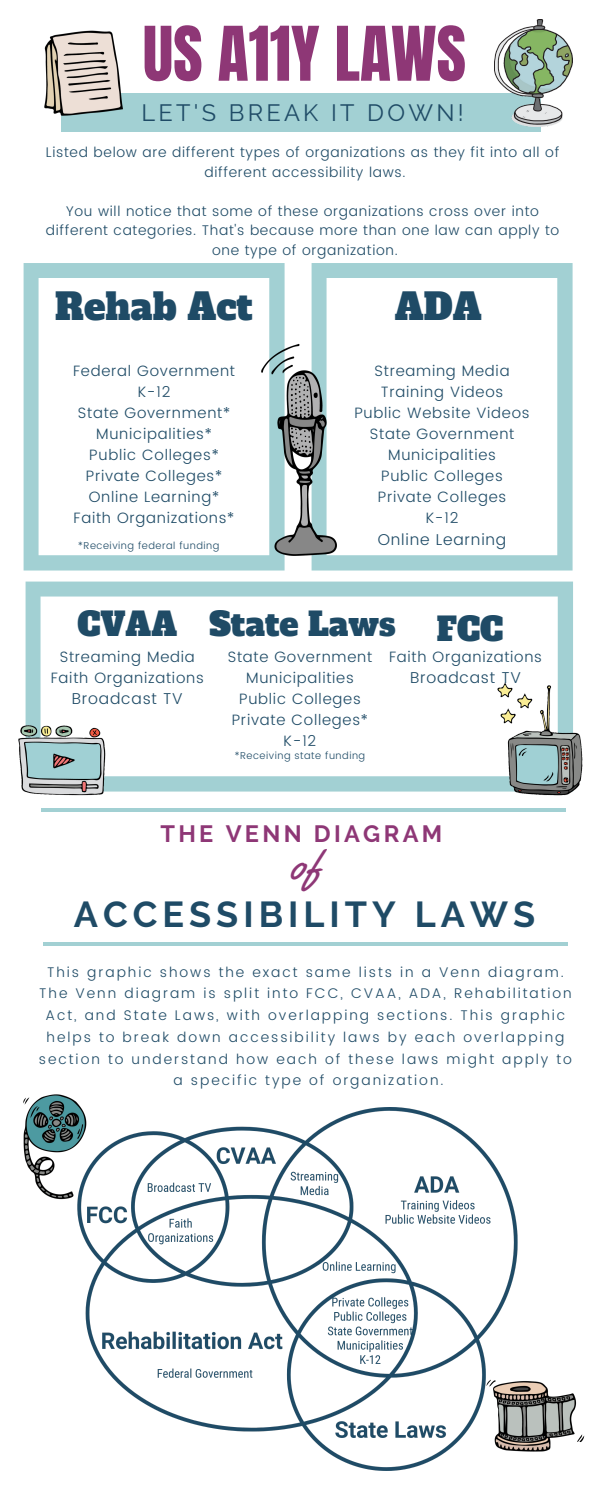
<style>
.page{position:relative;width:600px;height:1500px;background:#fff}
.page>*{position:absolute;margin:0;border:0;box-sizing:border-box;transform-origin:0 0}
.t1{font:64px "Anton";color:#8e3776}
.t2{font:41.3px "Yellowtail";color:#8e3776}
.t3{font:700 36px "Raleway";letter-spacing:.14em;color:#1f4b66}
.t4{font:36px "Alfa Slab One";color:#1f4b66}
.t5{font:32px "Alfa Slab One";color:#1f4b66}
.t6{font:23.6px "Raleway";letter-spacing:.14em;color:#1f4b66}
.t7{font:700 23.6px "Raleway";letter-spacing:.14em;color:#8e3776}
.t8{font:300 15.7px "Poppins";letter-spacing:.05em;color:#1f4b66}
.t9{font:300 15px/21px "Poppins";letter-spacing:.05em;color:#1f4b66;text-align:center}
.t10{font:300 14px/21.8px "Poppins";letter-spacing:.14em;color:#1f4b66;text-align:center}
.t11{font:300 14px/19.5px "Poppins";letter-spacing:.05em;color:#1f4b66;text-align:center}
.t12{font:300 10px "Poppins";letter-spacing:.05em;color:#1f4b66}
</style>
<div class="page">
<svg style="left:24px;top:263px;width:261px;height:308px"></svg>
<svg style="left:312px;top:263px;width:261px;height:308px"></svg>
<div style="left:61px;top:93px;width:480px;height:38px;background:#a2d0d3"></div>
<hr style="left:42px;top:808px;width:524px;height:4px;background:#a2d0d3">
<hr style="left:43px;top:942px;width:524px;height:4px;background:#a2d0d3">
<svg style="left:26px;top:582px;width:547px;height:210px"></svg>
<img style="left:18px;top:723px;width:91px;height:73px">
<img style="left:526px;top:1381px;width:59px;height:71px">
<img style="left:23px;top:1094px;width:58px;height:106px">
<img style="left:248px;top:336px;width:93px;height:235px">
<img style="left:492px;top:679px;width:91px;height:117px">
<img style="left:495px;top:19px;width:78px;height:108px">
<img style="left:44px;top:30px;width:79px;height:86px">
<img style="left:73px;top:1108px;width:453px;height:363px">
<h1 class="t1" style="left:143px;top:8px;width:325px">US A11Y LAWS</h1>
<h3 class="t6" style="left:141px;top:98px;width:324px">LET'S BREAK IT DOWN!</h3>
<p class="t11" style="left:46px;top:143px;width:515px">Listed below are different types of organizations as they fit into all of different accessibility laws.</p>
<p class="t11" style="left:46px;top:201px;width:515px">You will notice that some of these organizations cross over into different categories. That's because more than one law can apply to one type of organization.</p>
<h3 class="t4" style="left:395px;top:283px;width:88px">ADA</h3>
<h3 class="t4" style="left:55px;top:283px;width:199px">Rehab Act</h3>
<p class="t9" style="left:73px;top:360px;width:163px">Federal Government<br>K-12<br>State Government*<br>Municipalities*<br>Public Colleges*<br>Private Colleges*<br>Online Learning*<br>Faith Organizations*</p>
<p class="t12" style="left:78px;top:539px;width:143px">*Receiving federal funding</p>
<p class="t9" style="left:354px;top:360px;width:177px">Streaming Media<br>Training Videos<br>Public Website Videos<br>State Government<br>Municipalities<br>Public Colleges<br>Private Colleges<br>K-12</p>
<p class="t8" style="left:378px;top:530px;width:130px">Online Learning</p>
<h3 class="t5" style="left:77px;top:603px;width:101px">CVAA</h3>
<p class="t9" style="left:51px;top:646px;width:154px">Streaming Media<br>Faith Organizations</p>
<p class="t8" style="left:72px;top:690px;width:113px">Broadcast TV</p>
<h3 class="t5" style="left:209px;top:603px;width:188px">State Laws</h3>
<p class="t9" style="left:389px;top:646px;width:154px">Faith Organizations</p>
<p class="t8" style="left:410px;top:669px;width:113px">Broadcast TV</p>
<h3 class="t5" style="left:437px;top:608px;width:68px">FCC</h3>
<p class="t9" style="left:228px;top:646px;width:146px">State Government<br>Municipalities<br>Public Colleges<br>Private Colleges*<br>K-12</p>
<p class="t12" style="left:235px;top:749px;width:132px">*Receiving state funding</p>
<h3 class="t7" style="left:161px;top:820px;width:283px">THE VENN DIAGRAM</h3>
<h2 class="t2" style="left:291px;top:839px;width:33px">of</h2>
<h3 class="t3" style="left:74px;top:893px;width:463px">ACCESSIBILITY LAWS</h3>
<p class="t10" style="left:39px;top:961px;width:535px">This graphic shows the exact same lists in a Venn diagram.<br>The Venn diagram is split into FCC, CVAA, ADA, Rehabilitation Act, and State Laws, with overlapping sections. This graphic helps to break down accessibility laws by each overlapping section to understand how each of these laws might apply to a specific type of organization.</p>
</div>
